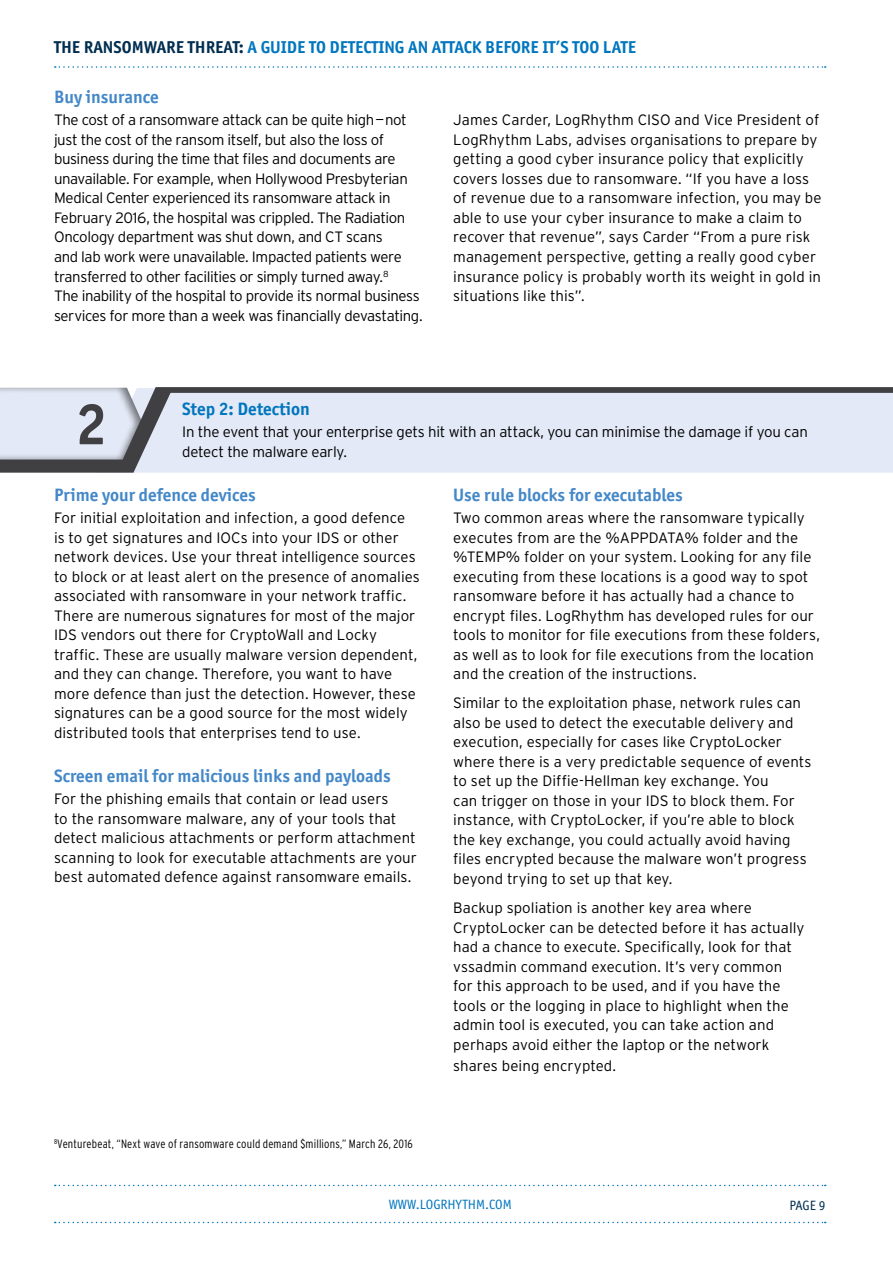
<style>
.page{position:relative;width:893px;height:1263px;background:#fff}
.page>*{position:absolute;margin:0;border:0;box-sizing:border-box;transform-origin:0 0}
.t1{font:700 58.65px "Officina Sans ITC Std";color:#404043}
.t2{font:700 18px "Officina Sans ITC Std";color:#4488c8}
.t3{font:700 18px "Officina Sans ITC Std";color:#0076be}
.t4{font:700 17.25px "Officina Sans ITC Std";color:#0076be}
.t5{font:300 15px/19.5px "Interstate";color:#000}
.t6{font:300 15px/19.5px "Interstate";letter-spacing:-.025em;color:#000}
.t7{font:13.5px "Officina Sans ITC Std";color:#0076be}
.t8{font:13.5px "Officina Sans ITC Std";color:#002e50}
.t9{font:300 condensed 12px "Interstate";letter-spacing:.01em;color:#000}
.s1{color:#002e50}
</style>
<div class="page">
<svg style="left:55px;top:1222px;width:771px;height:1px"></svg>
<svg style="left:55px;top:1185px;width:771px;height:1px"></svg>
<svg style="left:55px;top:66px;width:771px;height:2px"></svg>
<svg style="left:0;top:387px;width:893px;height:86px;background:#d2d8e4"></svg>
<p class="t4" style="left:54px;top:36px;width:584px"><span class="s1">THE RANSOMWARE THREAT:</span> A GUIDE TO DETECTING AN ATTACK BEFORE IT’S TOO LATE</p>
<p class="t2" style="left:54px;top:86px;width:106px">Buy insurance</p>
<p class="t6" style="left:54px;top:110px;width:370px">The cost of a ransomware attack can be quite high—not just the cost of the ransom itself, but also the loss of business during the time that files and documents are unavailable. For example, when Hollywood Presbyterian Medical Center experienced its ransomware attack in February 2016, the hospital was crippled. The Radiation Oncology department was shut down, and CT scans<br>and lab work were unavailable. Impacted patients were transferred to other facilities or simply turned away.<sup>8<br></sup>The inability of the hospital to provide its normal business services for more than a week was financially devastating.</p>
<p class="t5" style="left:453px;top:110px;width:370px">James Carder, LogRhythm CISO and Vice President of LogRhythm Labs, advises organisations to prepare by getting a good cyber insurance policy that explicitly covers losses due to ransomware. “If you have a loss of revenue due to a ransomware infection, you may be able to use your cyber insurance to make a claim to recover that revenue”, says Carder “From a pure risk management perspective, getting a really good cyber insurance policy is probably worth its weight in gold in situations like this”.</p>
<p class="t3" style="left:182px;top:398px;width:129px">Step 2: Detection</p>
<p class="t5" style="left:182px;top:422px;width:627px">In the event that your enterprise gets hit with an attack, you can minimise the damage if you can detect the malware early.</p>
<p class="t2" style="left:54px;top:484px;width:203px">Prime your defence devices</p>
<p class="t5" style="left:54px;top:508px;width:367px">For initial exploitation and infection, a good defence<br>is to get signatures and IOCs into your IDS or other network devices. Use your threat intelligence sources to block or at least alert on the presence of anomalies associated with ransomware in your network traffic.<br>There are numerous signatures for most of the major IDS vendors out there for CryptoWall and Locky traffic. These are usually malware version dependent, and they can change. Therefore, you want to have more defence than just the detection. However, these signatures can be a good source for the most widely distributed tools that enterprises tend to use.</p>
<p class="t2" style="left:54px;top:764px;width:338px">Screen email for malicious links and payloads</p>
<p class="t5" style="left:54px;top:789px;width:364px">For the phishing emails that contain or lead users<br>to the ransomware malware, any of your tools that detect malicious attachments or perform attachment scanning to look for executable attachments are your best automated defence against ransomware emails.</p>
<h1 class="t1" style="left:75px;top:388px;width:33px">2</h1>
<p class="t2" style="left:453px;top:484px;width:231px">Use rule blocks for executables</p>
<p class="t5" style="left:453px;top:508px;width:368px">Two common areas where the ransomware typically executes from are the %APPDATA% folder and the %TEMP% folder on your system. Looking for any file executing from these locations is a good way to spot ransomware before it has actually had a chance to encrypt files. LogRhythm has developed rules for our tools to monitor for file executions from these folders, as well as to look for file executions from the location and the creation of the instructions.</p>
<p class="t5" style="left:453px;top:693px;width:360px">Similar to the exploitation phase, network rules can also be used to detect the executable delivery and execution, especially for cases like CryptoLocker where there is a very predictable sequence of events to set up the Diffie-Hellman key exchange. You<br>can trigger on those in your IDS to block them. For instance, with CryptoLocker, if you’re able to block the key exchange, you could actually avoid having files encrypted because the malware won’t progress beyond trying to set up that key.</p>
<p class="t5" style="left:453px;top:898px;width:353px">Backup spoliation is another key area where CryptoLocker can be detected before it has actually had a chance to execute. Specifically, look for that vssadmin command execution. It’s very common for this approach to be used, and if you have the tools or the logging in place to highlight when the admin tool is executed, you can take action and perhaps avoid either the laptop or the network</p>
<p class="t5" style="left:453px;top:1055px;width:164px">shares being encrypted.</p>
<p class="t9" style="left:54px;top:1136px;width:360px"><sup>8</sup>Venturebeat, “Next wave of ransomware could demand $millions,” March 26, 2016</p>
<p class="t7" style="left:389px;top:1196px;width:125px">WWW.LOGRHYTHM.COM</p>
<p class="t8" style="left:789px;top:1197px;width:38px">PAGE 9</p>
</div>
